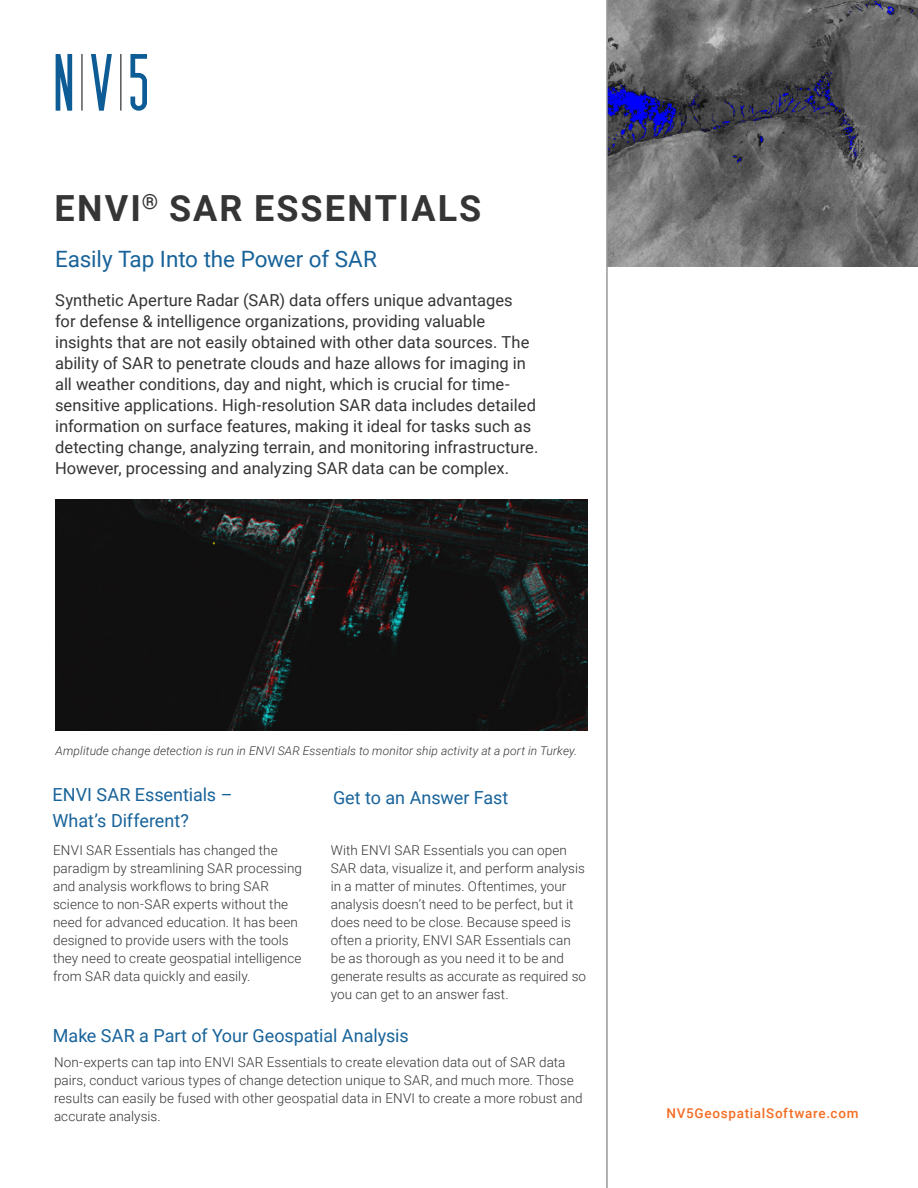
<style>
.page{position:relative;width:918px;height:1188px;background:#fff}
.page>*{position:absolute;margin:0;border:0;box-sizing:border-box;transform-origin:0 0}
.H1___Roboto_Bold_24pt__Auto_lead__Titani{font:700 36px "Roboto";letter-spacing:.055em;color:#363536}
.H2_NV5_BLUE___Roboto_Regular_15pt__17_le{font:22.5px "Roboto";letter-spacing:-.01em;color:#18639a}
.H2_NV5_BLUE___Roboto_Regular_15pt__17_le-2{font:18px/25.5px "Roboto";letter-spacing:-.005em;color:#18639a}
.INTRO___Roboto_Regular_11pt__14_lead__0-{font:16.5px/21px "Roboto";color:#363536}
.BODY___Roboto_Light_9pt__12_lead__0-0-0-{font:300 13.5px/18px "Roboto";letter-spacing:.005em;color:#363536}
.H3__RED____Plex_Sans_Medium_9pt__12_lead{font:500 13.5px "Roboto";letter-spacing:.055em;color:#f36e24}
.H2__0_0_0_93____Plex_Sans_Regular_15pt__{font:italic 300 12px "Roboto";letter-spacing:.01em;color:#363536}
</style>
<div class="page">
<img style="left:608px;top:0;width:310px;height:267px">
<svg style="left:56px;top:54px;width:16px;height:57px"></svg>
<svg style="left:91px;top:54px;width:21px;height:57px"></svg>
<hr style="left:82px;top:54px;width:1px;height:57px;background:#040503">
<hr style="left:121px;top:54px;width:1px;height:57px;background:#040503">
<svg style="left:130px;top:54px;width:17px;height:57px"></svg>
<img style="left:55px;top:500px;width:532px;height:230px">
<hr style="left:606px;top:0;width:2px;height:1188px;background:#989797">
<p class="H1___Roboto_Bold_24pt__Auto_lead__Titani" style="left:55px;top:183px;width:428px">ENVI<sup>®</sup> SAR ESSENTIALS</p>
<p class="H2_NV5_BLUE___Roboto_Regular_15pt__17_le" style="left:55px;top:243px;width:323px">Easily Tap Into the Power of SAR</p>
<p class="INTRO___Roboto_Regular_11pt__14_lead__0-" style="left:55px;top:289px;width:485px">Synthetic Aperture Radar (SAR) data offers unique advantages<br>for defense &amp; intelligence organizations, providing valuable insights that are not easily obtained with other data sources. The ability of SAR to penetrate clouds and haze allows for imaging in all weather conditions, day and night, which is crucial for time&shy;sensitive applications. High-resolution SAR data includes detailed information on surface features, making it ideal for tasks such as detecting change, analyzing terrain, and monitoring infrastructure.<br>However, processing and analyzing SAR data can be complex.</p>
<p class="H2__0_0_0_93____Plex_Sans_Regular_15pt__" style="left:55px;top:742px;width:523px">Amplitude change detection is run in ENVI SAR Essentials to monitor ship activity at a port in Turkey.</p>
<p class="H2_NV5_BLUE___Roboto_Regular_15pt__17_le-2" style="left:53px;top:781px;width:182px">ENVI SAR Essentials –<br>What’s Different?</p>
<p class="H2_NV5_BLUE___Roboto_Regular_15pt__17_le-2" style="left:333px;top:785px;width:177px">Get to an Answer Fast</p>
<p class="BODY___Roboto_Light_9pt__12_lead__0-0-0-" style="left:53px;top:840px;width:250px">ENVI SAR Essentials has changed the paradigm by streamlining SAR processing and analysis workflows to bring SAR science to non-SAR experts without the need for advanced education. It has been designed to provide users with the tools they need to create geospatial intelligence from SAR data quickly and easily.</p>
<p class="BODY___Roboto_Light_9pt__12_lead__0-0-0-" style="left:331px;top:840px;width:257px">With ENVI SAR Essentials you can open SAR data, visualize it, and perform analysis in a matter of minutes. Oftentimes, your analysis doesn’t need to be perfect, but it does need to be close. Because speed is often a priority, ENVI SAR Essentials can be as thorough as you need it to be and generate results as accurate as required so you can get to an answer fast.</p>
<p class="H2_NV5_BLUE___Roboto_Regular_15pt__17_le-2" style="left:53px;top:1022px;width:357px">Make SAR a Part of Your Geospatial Analysis</p>
<p class="BODY___Roboto_Light_9pt__12_lead__0-0-0-" style="left:54px;top:1052px;width:530px">Non-experts can tap into ENVI SAR Essentials to create elevation data out of SAR data pairs, conduct various types of change detection unique to SAR, and much more. Those results can easily be fused with other geospatial data in ENVI to create a more robust and accurate analysis.</p>
<p class="H3__RED____Plex_Sans_Medium_9pt__12_lead" style="left:666px;top:1104px;width:194px">NV5GeospatialSoftware.com</p>
</div>
